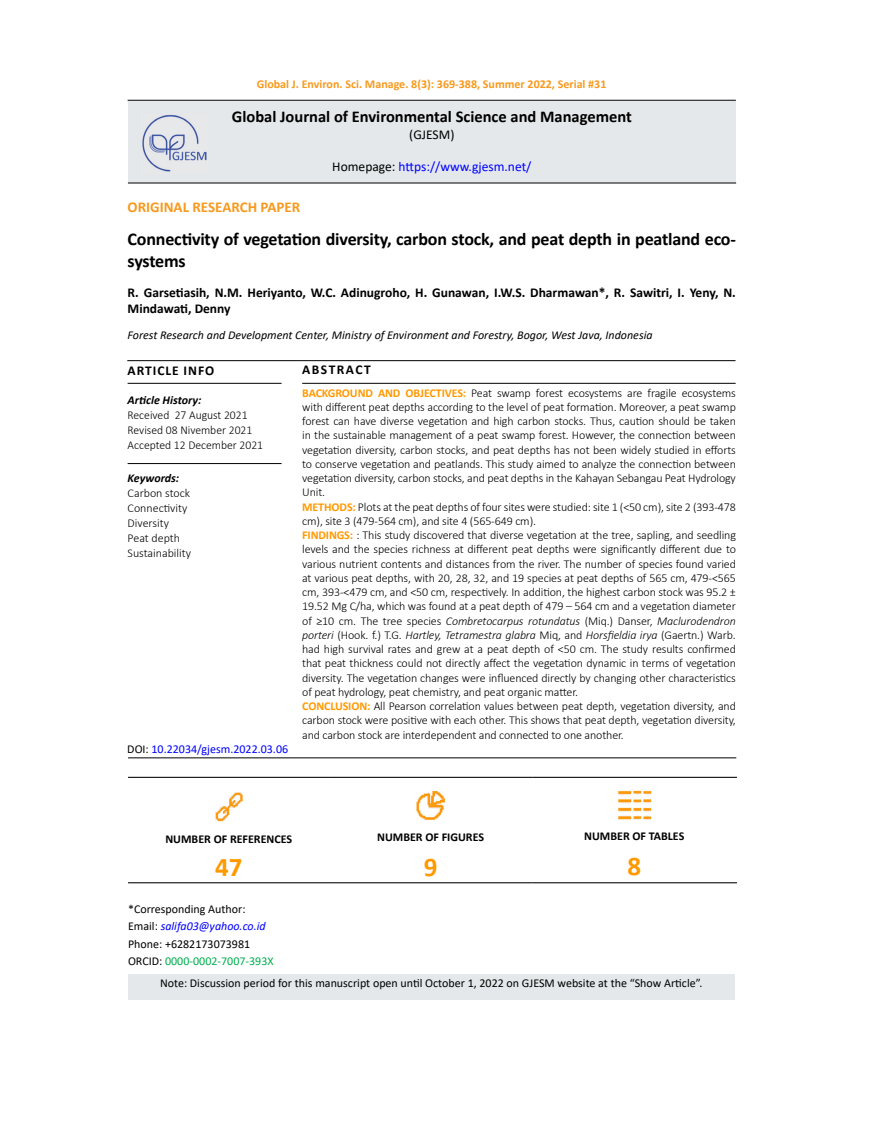
<style>
.page{position:relative;width:872px;height:1127px;background:#fff}
.page>*{position:absolute;margin:0;border:0;box-sizing:border-box;transform-origin:0 0}
.t1{font:700 27px "Calibri";color:#f90}
.t2{font:700 18px/21.6px "Calibri";letter-spacing:-.01em;color:#000}
.t3{font:700 16.5px "Calibri";color:#000}
.t4{font:700 15px "Calibri";color:#f8991d}
.t5{font:700 13.5px/16.2px "Calibri";color:#000}
.t6{font:13.5px "Calibri";color:#00f}
.t7{font:700 13.5px "Calibri";letter-spacing:.07em;color:#000}
.t8{font:700 13.5px "Calibri";letter-spacing:.11em;color:#000}
.t9{font:13.5px "Calibri";color:#000}
.t10{font:300 12px/14.2px "Calibri";letter-spacing:-.01em;color:#000}
.t11{font:12px/17.2px "Calibri";color:#000}
.t12{font:italic 12px "Calibri";color:#000}
.t13{font:700 12px "Calibri";color:#f8991d}
.t14{font:700 12px "Calibri";color:#000}
.t15{font:12px "Calibri";color:#00f}
.t16{font:italic 700 12px "Calibri";color:#000}
.s1{color:#000}
.s2{font-weight:700;color:#f90}
.s3{font-style:italic}
.s4{font-style:italic;color:#00f}
.s5{color:#00b050}
</style>
<div class="page">
<hr style="left:128px;top:100px;width:608px;height:1px;background:#000">
<div style="left:128px;top:101px;width:608px;height:82px;background:#e4e8ea"></div>
<hr style="left:128px;top:383px;width:153px;height:1px;background:#000">
<hr style="left:302px;top:383px;width:433px;height:1px;background:#000">
<hr style="left:128px;top:463px;width:153px;height:1px;background:#000">
<hr style="left:127px;top:360px;width:608px;height:1px;background:#000">
<hr style="left:128px;top:757px;width:608px;height:1px;background:#000">
<hr style="left:128px;top:183px;width:608px;height:1px;background:#000">
<hr style="left:128px;top:777px;width:201px;height:1px;background:#000">
<hr style="left:329px;top:777px;width:203px;height:1px;background:#000">
<hr style="left:532px;top:777px;width:205px;height:1px;background:#000">
<hr style="left:128px;top:882px;width:201px;height:1px;background:#000">
<hr style="left:329px;top:882px;width:203px;height:1px;background:#000">
<hr style="left:532px;top:882px;width:205px;height:1px;background:#000">
<img style="left:215px;top:792px;width:28px;height:30px">
<img style="left:416px;top:791px;width:30px;height:29px">
<img style="left:618px;top:790px;width:33px;height:30px">
<div style="left:128px;top:974px;width:607px;height:25px;background:#e4e8ea"></div>
<img style="left:142px;top:115px;width:65px;height:57px">
<p class="t13" style="left:257px;top:75px;width:351px">Global J. Environ. Sci. Manage. 8(3): 369-388, Summer 2022, Serial #31</p>
<h3 class="t3" style="left:232px;top:105px;width:401px">Global Journal of Environmental Science and Management</h3>
<p class="t9" style="left:409px;top:125px;width:47px">(GJESM)</p>
<p class="t6" style="left:332px;top:157px;width:201px"><span class="s1">Homepage:</span> https://www.gjesm.net/</p>
<p class="t4" style="left:128px;top:196px;width:174px">ORIGINAL RESEARCH PAPER</p>
<h2 class="t2" style="left:128px;top:228px;width:610px">Connectivity of vegetation diversity, carbon stock, and peat depth in peatland eco&shy;systems</h2>
<p class="t5" style="left:128px;top:284px;width:610px">R. Garsetiasih, N.M. Heriyanto, W.C. Adinugroho, H. Gunawan, I.W.S. Dharmawan*, R. Sawitri, I. Yeny, N.<br>Mindawati, Denny</p>
<p class="t12" style="left:128px;top:327px;width:526px">Forest Research and Development Center, Ministry of Environment and Forestry, Bogor, West Java, Indonesia</p>
<p class="t7" style="left:128px;top:361px;width:88px">ARTICLE INFO</p>
<p class="t16" style="left:128px;top:392px;width:75px">Article History:</p>
<p class="t10" style="left:128px;top:408px;width:137px;line-height:15px">Received 27 August 2021<br>Revised 08 Nivember 2021<br>Accepted 12 December 2021</p>
<p class="t16" style="left:128px;top:469px;width:53px">Keywords:</p>
<p class="t10" style="left:128px;top:485px;width:65px;line-height:15px">Carbon stock<br>Connectivity<br>Diversity<br>Peat depth<br>Sustainability</p>
<p class="t15" style="left:127px;top:740px;width:162px"><span class="s1">DOI:</span> 10.22034/gjesm.2022.03.06</p>
<p class="t8" style="left:302px;top:360px;width:70px">ABSTRACT</p>
<p class="t10" style="left:302px;top:385px;width:435px"><span class="s2">BACKGROUND AND OBJECTIVES:</span> Peat swamp forest ecosystems are fragile ecosystems with different peat depths according to the level of peat formation. Moreover, a peat swamp forest can have diverse vegetation and high carbon stocks. Thus, caution should be taken in the sustainable management of a peat swamp forest. However, the connection between vegetation diversity, carbon stocks, and peat depths has not been widely studied in efforts to conserve vegetation and peatlands. This study aimed to analyze the connection between vegetation diversity, carbon stocks, and peat depths in the Kahayan Sebangau Peat Hydrology Unit.<br><span class="s2">METHODS:</span> Plots at the peat depths of four sites were studied: site 1 (&lt;50 cm), site 2 (393-478 cm), site 3 (479-564 cm), and site 4 (565-649 cm).<br><span class="s2">FINDINGS:</span> : This study discovered that diverse vegetation at the tree, sapling, and seedling levels and the species richness at different peat depths were significantly different due to various nutrient contents and distances from the river. The number of species found varied at various peat depths, with 20, 28, 32, and 19 species at peat depths of 565 cm, 479-&lt;565 cm, 393-&lt;479 cm, and &lt;50 cm, respectively. In addition, the highest carbon stock was 95.2 ± 19.52 Mg C/ha, which was found at a peat depth of 479 – 564 cm and a vegetation diameter of ≥10 cm. The tree species <span class="s3">Combretocarpus rotundatus</span> (Miq.) Danser, <span class="s3">Maclurodendron porteri</span> (Hook. f.) T.G. <span class="s3">Hartley, Tetramestra glabra</span> Miq, and <span class="s3">Horsfieldia irya</span> (Gaertn.) Warb. had high survival rates and grew at a peat depth of &lt;50 cm. The study results confirmed that peat thickness could not directly affect the vegetation dynamic in terms of vegetation diversity. The vegetation changes were influenced directly by changing other characteristics of peat hydrology, peat chemistry, and peat organic matter.<br><span class="s2">CONCLUSION:</span> All Pearson correlation values between peat depth, vegetation diversity, and carbon stock were positive with each other. This shows that peat depth, vegetation diversity, and carbon stock are interdependent and connected to one another.</p>
<p class="t14" style="left:165px;top:830px;width:128px">NUMBER OF REFERENCES</p>
<h1 class="t1" style="left:215px;top:848px;width:29px">47</h1>
<p class="t11" style="left:128px;top:900px;width:147px">*Corresponding Author:<br>Email: <span class="s4">salifa03@yahoo.co.id<br></span>Phone: +6282173073981<br>ORCID: <span class="s5">0000-0002-7007-393X</span></p>
<p class="t14" style="left:377px;top:828px;width:108px">NUMBER OF FIGURES</p>
<h1 class="t1" style="left:424px;top:848px;width:15px">9</h1>
<p class="t14" style="left:584px;top:827px;width:102px">NUMBER OF TABLES</p>
<h1 class="t1" style="left:627px;top:847px;width:15px">8</h1>
<p class="t11" style="left:160px;top:974px;width:544px">Note: Discussion period for this manuscript open until October 1, 2022 on GJESM website at the “Show Article”.</p>
</div>
